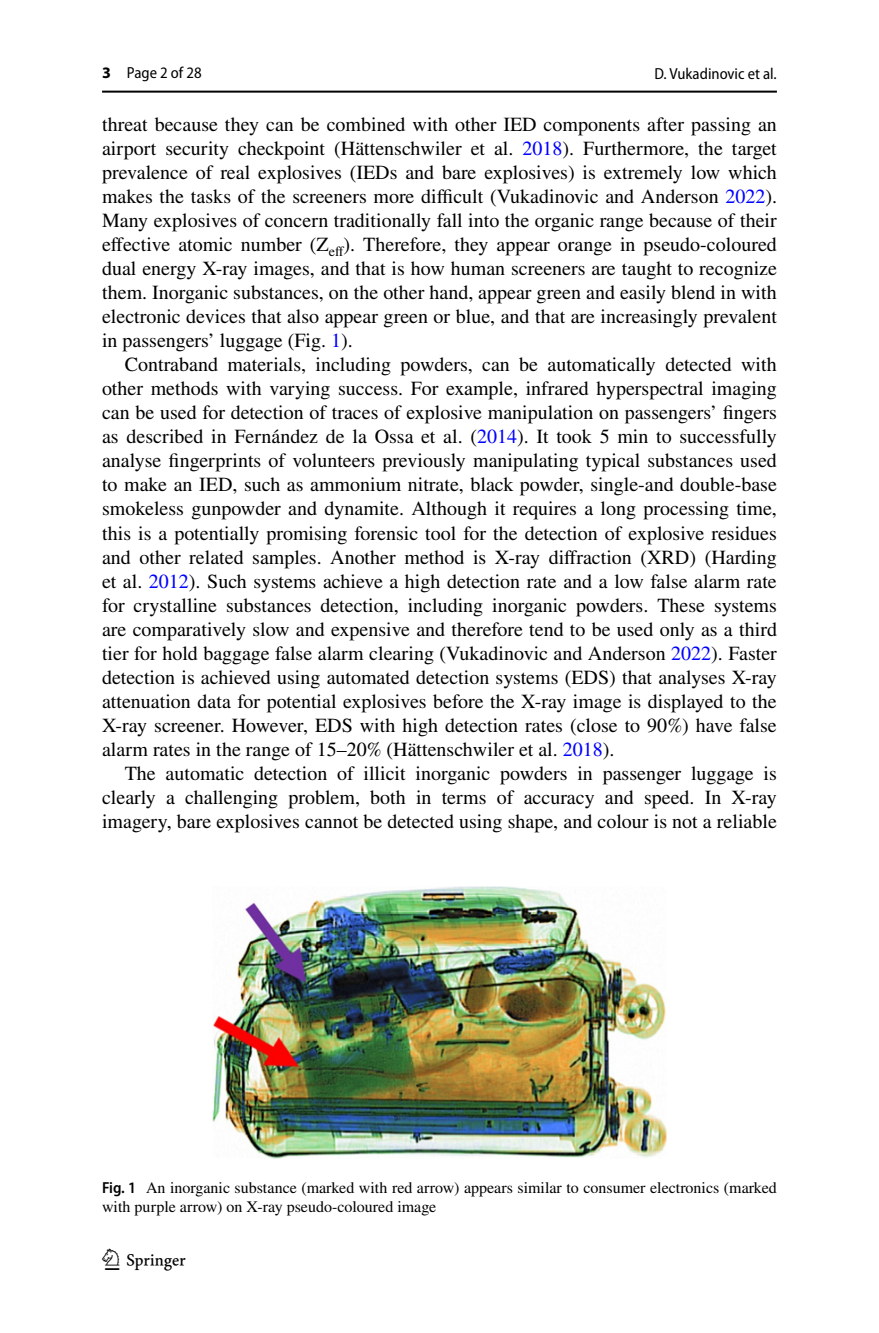
<style>
.page{position:relative;width:879px;height:1333px;background:#fff}
.page>*{position:absolute;margin:0;border:0;box-sizing:border-box;transform-origin:0 0}
.t1{font:30px "Springnew Regular 2";color:#000}
.t2{font:20px/24px "STIX";color:#000;text-align:justify}
.t3{font:16px/19px "STIX";color:#000}
.t4{font:semi-condensed 16px "Myriad Pro";color:#000}
.s1{font-weight:700;font-stretch:normal}
.s2{color:#00f}
.s3{font-family:"Myriad Pro";font-weight:600;font-stretch:semi-condensed}
</style>
<div class="page">
<hr style="left:102px;top:91px;width:675px;height:2px;background:#000">
<img style="left:213px;top:886px;width:453px;height:272px">
<p class="t4" style="left:102px;top:64px;width:101px"><span class="s1">3</span> Page 2 of 28</p>
<p class="t2" style="left:102px;top:114px;width:676px">threat because they can be combined with other IED components after passing an airport security checkpoint (Hättenschwiler et al. <span class="s2">2018</span>). Furthermore, the target prevalence of real explosives (IEDs and bare explosives) is extremely low which makes the tasks of the screeners more difficult (Vukadinovic and Anderson <span class="s2">2022</span>).<br>Many explosives of concern traditionally fall into the organic range because of their effective atomic number (Z<sub>eff</sub>). Therefore, they appear orange in pseudo-coloured dual energy X-ray images, and that is how human screeners are taught to recognize them. Inorganic substances, on the other hand, appear green and easily blend in with electronic devices that also appear green or blue, and that are increasingly prevalent in passengers’ luggage (Fig. <span class="s2">1</span>).</p>
<p class="t2" style="left:102px;top:354px;width:676px;text-indent:23px">Contraband materials, including powders, can be automatically detected with other methods with varying success. For example, infrared hyperspectral imaging can be used for detection of traces of explosive manipulation on passengers’ fingers as described in Fernández de la Ossa et al. (<span class="s2">2014</span>). It took 5 min to successfully analyse fingerprints of volunteers previously manipulating typical substances used to make an IED, such as ammonium nitrate, black powder, single-and double-base smokeless gunpowder and dynamite. Although it requires a long processing time, this is a potentially promising forensic tool for the detection of explosive residues and other related samples. Another method is X-ray diffraction (XRD) (Harding et al. <span class="s2">2012</span>). Such systems achieve a high detection rate and a low false alarm rate for crystalline substances detection, including inorganic powders. These systems are comparatively slow and expensive and therefore tend to be used only as a third tier for hold baggage false alarm clearing (Vukadinovic and Anderson <span class="s2">2022</span>). Faster detection is achieved using automated detection systems (EDS) that analyses X-ray attenuation data for potential explosives before the X-ray image is displayed to the X-ray screener. However, EDS with high detection rates (close to 90%) have false alarm rates in the range of 15–20% (Hättenschwiler et al. <span class="s2">2018</span>).</p>
<p class="t2" style="left:102px;top:762px;width:676px;text-indent:23px">The automatic detection of illicit inorganic powders in passenger luggage is clearly a challenging problem, both in terms of accuracy and speed. In X-ray imagery, bare explosives cannot be detected using shape, and colour is not a reliable</p>
<p class="t4" style="left:654px;top:65px;width:124px">D. Vukadinovic et al.</p>
<p class="t3" style="left:102px;top:1179px;width:676px"><span class="s3">Fig. 1</span> An inorganic substance (marked with red arrow) appears similar to consumer electronics (marked with purple arrow) on X-ray pseudo-coloured image</p>
<h1 class="t1" style="left:105px;top:1248px;width:83px">1 3</h1>
</div>
